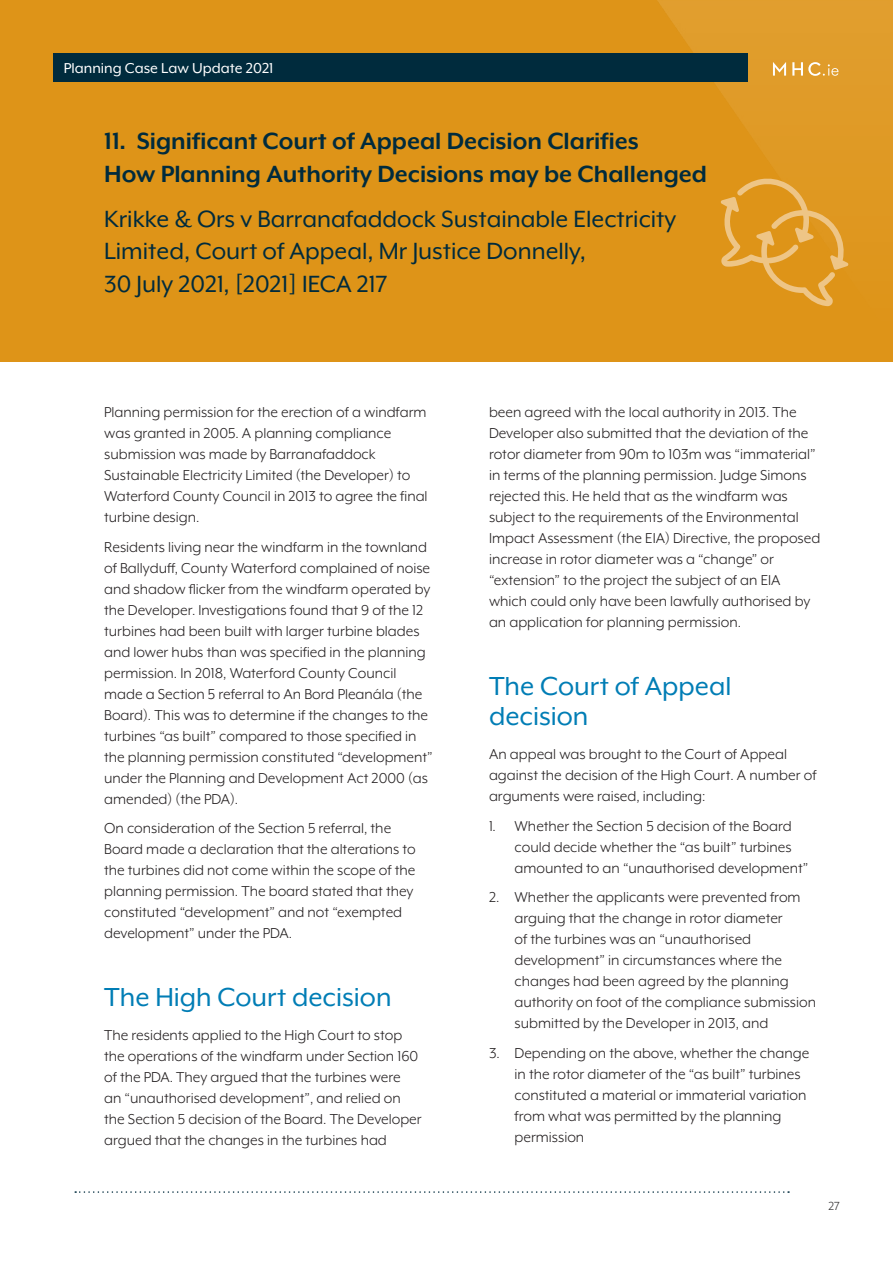
<style>
.page{position:relative;width:893px;height:1263px;background:#fff}
.page>*{position:absolute;margin:0;border:0;box-sizing:border-box;transform-origin:0 0}
.MHC_Sub_Head{font:30px/30px "Mr Eaves XL Mod OT";color:#007db5}
.MHC_Article_Head{font:27px/32.4px "Mr Eaves XL Mod OT";color:#002b3d}
.MHC_Article_Head-2{font:700 27px/32.4px "Mr Eaves XL Mod OT";color:#002b3d}
.MHC_Body{font:16.5px/21px "Mr Eaves XL Mod OT";color:#231f20}
.MHC_Body_Numbered_Li{font:16.5px/21px "Mr Eaves XL Mod OT";color:#231f20}
.MHC_Header_Title{font:16.5px "Mr Eaves XL Mod OT";color:#fff}
.MHC_Partner_Text{font:13.5px "Mr Eaves XL Mod OT";color:#312f30}
</style>
<div class="page">
<div style="left:0;top:0;width:893px;height:361px;background:#de9418"></div>
<img style="left:657px;top:0;width:236px;height:307px">
<svg style="left:720px;top:178px;width:129px;height:128px"></svg>
<div style="left:53px;top:53px;width:694px;height:29px;background:#002b3d"></div>
<svg style="left:773px;top:62px;width:65px;height:14px"></svg>
<svg style="left:75px;top:1191px;width:714px;height:2px"></svg>
<p class="MHC_Header_Title" style="left:64px;top:60px;width:211px">Planning Case Law Update 2021</p>
<p class="MHC_Article_Head-2" style="left:104px;top:125px;width:604px">11. Significant Court of Appeal Decision Clarifies<br>How Planning Authority Decisions may be Challenged</p>
<p class="MHC_Article_Head" style="left:104px;top:202px;width:574px">Krikke &amp; Ors v Barranafaddock Sustainable Electricity<br>Limited, Court of Appeal, Mr Justice Donnelly,<br>30 July 2021, [2021] IECA 217</p>
<p class="MHC_Body" style="left:104px;top:402px;width:325px">Planning permission for the erection of a windfarm was granted in 2005. A planning compliance submission was made by Barranafaddock Sustainable Electricity Limited (the Developer) to Waterford County Council in 2013 to agree the final turbine design.</p>
<p class="MHC_Body" style="left:104px;top:536px;width:330px">Residents living near the windfarm in the townland of Ballyduff, County Waterford complained of noise and shadow flicker from the windfarm operated by the Developer. Investigations found that 9 of the 12 turbines had been built with larger turbine blades and lower hubs than was specified in the planning permission. In 2018, Waterford County Council made a Section 5 referral to An Bord Pleanála (the Board). This was to determine if the changes to the turbines “as built” compared to those specified in the planning permission constituted “development” under the Planning and Development Act 2000 (as amended) (the PDA).</p>
<p class="MHC_Body" style="left:104px;top:818px;width:313px">On consideration of the Section 5 referral, the Board made a declaration that the alterations to the turbines did not come within the scope of the planning permission. The board stated that they constituted “development” and not “exempted development” under the PDA.</p>
<p class="MHC_Sub_Head" style="left:104px;top:982px;width:289px">The High Court decision</p>
<p class="MHC_Body" style="left:104px;top:1024px;width:319px">The residents applied to the High Court to stop the operations of the windfarm under Section 160 of the PDA. They argued that the turbines were an “unauthorised development”, and relied on the Section 5 decision of the Board. The Developer argued that the changes in the turbines had</p>
<p class="MHC_Body" style="left:489px;top:402px;width:333px">been agreed with the local authority in 2013. The Developer also submitted that the deviation of the rotor diameter from 90m to 103m was “immaterial” in terms of the planning permission. Judge Simons rejected this. He held that as the windfarm was subject to the requirements of the Environmental Impact Assessment (the EIA) Directive, the proposed increase in rotor diameter was a “change” or “extension” to the project the subject of an EIA which could only have been lawfully authorised by an application for planning permission.</p>
<p class="MHC_Sub_Head" style="left:489px;top:671px;width:244px">The Court of Appeal decision</p>
<p class="MHC_Body" style="left:489px;top:743px;width:329px">An appeal was brought to the Court of Appeal against the decision of the High Court. A number of arguments were raised, including:</p>
<p class="MHC_Body_Numbered_Li" style="left:514px;top:815px;width:295px;text-indent:-26px">1. Whether the Section 5 decision of the Board could decide whether the “as built” turbines amounted to an “unauthorised development”</p>
<p class="MHC_Body_Numbered_Li" style="left:514px;top:886px;width:303px;text-indent:-26px">2. Whether the applicants were prevented from arguing that the change in rotor diameter<br>of the turbines was an “unauthorised development” in circumstances where the changes had been agreed by the planning authority on foot of the compliance submission submitted by the Developer in 2013, and</p>
<p class="MHC_Body_Numbered_Li" style="left:514px;top:1042px;width:296px;text-indent:-26px">3. Depending on the above, whether the change in the rotor diameter of the “as built” turbines constituted a material or immaterial variation from what was permitted by the planning permission</p>
<p class="MHC_Partner_Text" style="left:828px;top:1199px;width:13px">27</p>
</div>
